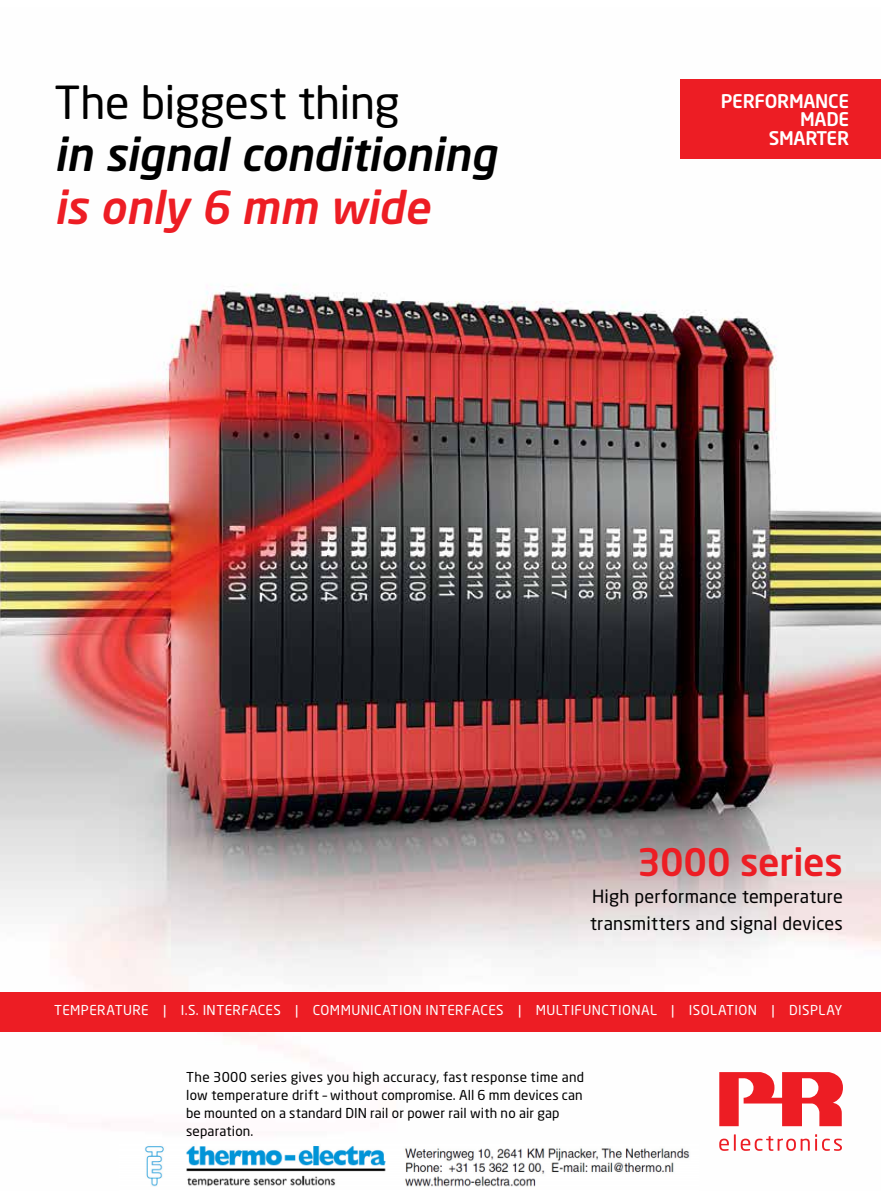
<style>
.page{position:relative;width:881px;height:1191px;background:#fff}
.page>*{position:absolute;margin:0;border:0;box-sizing:border-box;transform-origin:0 0}
.t1{font:italic 500 45px "Neo Sans Pro";letter-spacing:-.005em;color:#000}
.t2{font:45px "Neo Sans Pro";letter-spacing:-.01em;color:#000}
.t3{font:italic 500 45px "Neo Sans Pro";letter-spacing:-.005em;color:#ed1d24}
.t4{font:500 37.5px "Neo Sans Pro";letter-spacing:-.005em;color:#ed1d24}
.t5{font:500 18.6px/18.8px "Neo Sans Pro";letter-spacing:-.015em;color:#fff;text-align:right}
.t6{font:18px/27px "Neo Sans Pro";letter-spacing:.01em;color:#000}
.t7{font:13.5px/18px "Neo Sans Pro";letter-spacing:.01em;color:#000}
.t8{font:13.5px "Neo Sans Pro";letter-spacing:.03em;color:#fff}
</style>
<div class="page">
<img style="left:0;top:284px;width:880px;height:867px">
<div style="left:680px;top:79px;width:200px;height:80px;background:#ed1d24"></div>
<div style="left:0;top:992px;width:880px;height:39px;background:#ed1d24"></div>
<svg style="left:719px;top:1134px;width:122px;height:16px"></svg>
<svg style="left:719px;top:1072px;width:123px;height:54px"></svg>
<img style="left:119px;top:1141px;width:579px;height:46px">
<h1 class="t2" style="left:54px;top:75px;width:347px">The biggest thing</h1>
<h1 class="t1" style="left:54px;top:126px;width:443px">in signal conditioning</h1>
<h1 class="t3" style="left:54px;top:179px;width:377px">is only 6 mm wide</h1>
<h3 class="t5" style="left:720px;top:91px;width:130px">PERFORMANCE<br>MADE<br>SMARTER</h3>
<h2 class="t4" style="left:637px;top:839px;width:207px">3000 series</h2>
<h3 class="t6" style="left:590px;top:883px;width:254px">High performance temperature transmitters and signal devices</h3>
<p class="t8" style="left:54px;top:1001px;width:789px">TEMPERATURE | I.S. INTERFACES | COMMUNICATION INTERFACES | MULTIFUNCTIONAL | ISOLATION | DISPLAY</p>
<p class="t7" style="left:186px;top:1068px;width:399px">The 3000 series gives you high accuracy, fast response time and low temperature drift – without compromise. All 6 mm devices can be mounted on a standard DIN rail or power rail with no air gap separation.</p>
</div>
